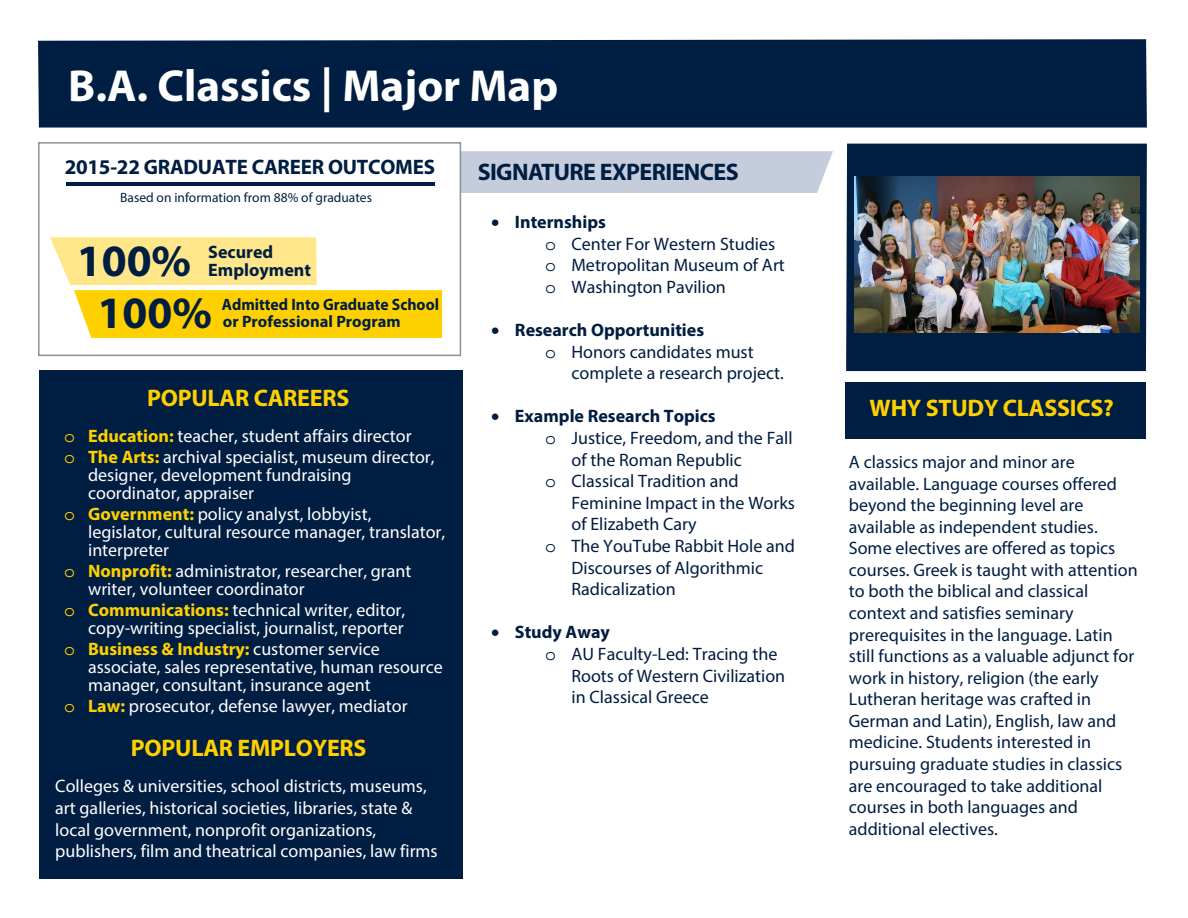
<style>
.page{position:relative;width:1188px;height:918px;background:#fff}
.page>*{position:absolute;margin:0;border:0;box-sizing:border-box;transform-origin:0 0}
.t1{font:700 45px "Myriad Pro";color:#fff}
.t2{font:700 45px "Myriad Pro";color:#001e41}
.t3{font:700 24px "Myriad Pro";letter-spacing:-.01em;color:#ffd000}
.t4{font:700 24px "Myriad Pro";letter-spacing:-.025em;color:#001e41}
.t5{font:700 21px "Myriad Pro";letter-spacing:-.01em;color:#001e41}
.t6{font:18px/18px "Myriad Pro";color:#fff}
.t7{font:18px/21.6px "Myriad Pro";color:#001e41}
.t8{font:18px/21.6px "Myriad Pro";color:#001c3f}
.t9{font:700 18px "Myriad Pro";color:#001c3f}
.t10{font:700 18px/18px "Myriad Pro";color:#001e41}
.t11{font:700 16.5px/16.8px "Myriad Pro";color:#001e41;scale:.95 1}
.t12{font:13.5px "Myriad Pro";color:#001e41}
.s1{font-family:"Courier Std";color:#ffd000}
.s2{font-weight:700;color:#ffd000}
.s3{font-family:"Courier Std"}
</style>
<div class="page">
<div style="left:461px;top:151px;width:372px;height:42px;background:#c5cddd"></div>
<div style="left:38px;top:142px;width:423px;height:214px;background:#fff;border:2px solid #89939a"></div>
<div style="left:39px;top:370px;width:423px;height:508px;background:#001e41"></div>
<hr style="left:66px;top:182px;width:369px;height:4px;background:#001e41">
<div style="left:845px;top:383px;width:300px;height:56px;background:#001e41"></div>
<div style="left:38px;top:39px;width:1109px;height:89px;background:#001e41"></div>
<svg style="left:50px;top:237px;width:392px;height:101px"></svg>
<div style="left:846px;top:144px;width:301px;height:227px;background:#001e41"></div>
<img style="left:855px;top:176px;width:284px;height:156px">
<p class="t1" style="left:68px;top:56px;width:492px">B.A. Classics | Major Map</p>
<h1 class="t5" style="left:65px;top:153px;width:372px">2015-22 GRADUATE CAREER OUTCOMES</h1>
<p class="t4" style="left:478px;top:156px;width:263px">SIGNATURE EXPERIENCES</p>
<p class="t12" style="left:120px;top:189px;width:253px">Based on information from 88% of graduates</p>
<p class="t2" style="left:77px;top:232px;width:116px">100%</p>
<p class="t10" style="left:208px;top:242px;width:104px">Secured<br>Employment</p>
<p class="t2" style="left:98px;top:283px;width:116px">100%</p>
<p class="t11" style="left:222px;top:296px;width:230px">Admitted Into Graduate School or Professional Program</p>
<h2 class="t3" style="left:147px;top:382px;width:204px">POPULAR CAREERS</h2>
<p class="t6" style="left:64px;top:427px;width:349px"><span class="s1">o</span> <span class="s2">Education:</span> teacher, student affairs director</p>
<p class="t6" style="left:88px;top:448px;width:348px;text-indent:-24px"><span class="s1">o</span> <span class="s2">The Arts:</span> archival specialist, museum director, designer, development fundraising coordinator, appraiser</p>
<p class="t6" style="left:88px;top:505px;width:359px;text-indent:-24px"><span class="s1">o</span> <span class="s2">Government:</span> policy analyst, lobbyist, legislator, cultural resource manager, translator, interpreter</p>
<p class="t6" style="left:88px;top:562px;width:325px;text-indent:-24px"><span class="s1">o</span> <span class="s2">Nonprofit:</span> administrator, researcher, grant writer, volunteer coordinator</p>
<p class="t6" style="left:64px;top:601px;width:343px;text-align:right"><span class="s1">o</span> <span class="s2">Communications:</span> technical writer, editor, copy-writing specialist, journalist, reporter</p>
<p class="t6" style="left:88px;top:640px;width:356px;text-indent:-24px"><span class="s1">o</span> <span class="s2">Business &amp; Industry:</span> customer service associate, sales representative, human resource manager, consultant, insurance agent</p>
<p class="t6" style="left:64px;top:697px;width:345px"><span class="s1">o</span> <span class="s2">Law:</span> prosecutor, defense lawyer, mediator</p>
<h3 class="t3" style="left:131px;top:732px;width:237px">POPULAR EMPLOYERS</h3>
<p class="t6" style="left:55px;top:775px;width:384px;line-height:21.6px">Colleges &amp; universities, school districts, museums, art galleries, historical societies, libraries, state &amp; local government, nonprofit organizations, publishers, film and theatrical companies, law firms</p>
<p class="t9" style="left:491px;top:210px;width:117px">• Internships</p>
<p class="t8" style="left:545px;top:232px;width:232px"><span class="s3">o</span> Center For Western Studies</p>
<p class="t8" style="left:545px;top:254px;width:241px"><span class="s3">o</span> Metropolitan Museum of Art</p>
<p class="t8" style="left:545px;top:276px;width:182px"><span class="s3">o</span> Washington Pavilion</p>
<p class="t9" style="left:491px;top:318px;width:215px">• Research Opportunities</p>
<p class="t8" style="left:572px;top:340px;width:214px;text-indent:-27px"><span class="s3">o</span> Honors candidates must complete a research project.</p>
<p class="t9" style="left:491px;top:405px;width:226px">• Example Research Topics</p>
<p class="t8" style="left:572px;top:427px;width:223px;text-indent:-27px"><span class="s3">o</span> Justice, Freedom, and the Fall of the Roman Republic</p>
<p class="t8" style="left:572px;top:470px;width:225px;text-indent:-27px"><span class="s3">o</span> Classical Tradition and<br>Feminine Impact in the Works of Elizabeth Cary</p>
<p class="t8" style="left:572px;top:535px;width:225px;text-indent:-27px"><span class="s3">o</span> The YouTube Rabbit Hole and<br>Discourses of Algorithmic<br>Radicalization</p>
<p class="t9" style="left:491px;top:621px;width:120px">• Study Away</p>
<p class="t8" style="left:572px;top:643px;width:215px;text-indent:-27px"><span class="s3">o</span> AU Faculty-Led: Tracing the<br>Roots of Western Civilization in Classical Greece</p>
<h4 class="t3" style="left:870px;top:392px;width:246px">WHY STUDY CLASSICS?</h4>
<p class="t7" style="left:849px;top:451px;width:290px">A classics major and minor are available. Language courses offered beyond the beginning level are available as independent studies.<br>Some electives are offered as topics courses. Greek is taught with attention to both the biblical and classical context and satisfies seminary prerequisites in the language. Latin still functions as a valuable adjunct for work in history, religion (the early Lutheran heritage was crafted in German and Latin), English, law and medicine. Students interested in pursuing graduate studies in classics are encouraged to take additional courses in both languages and additional electives.</p>
</div>
